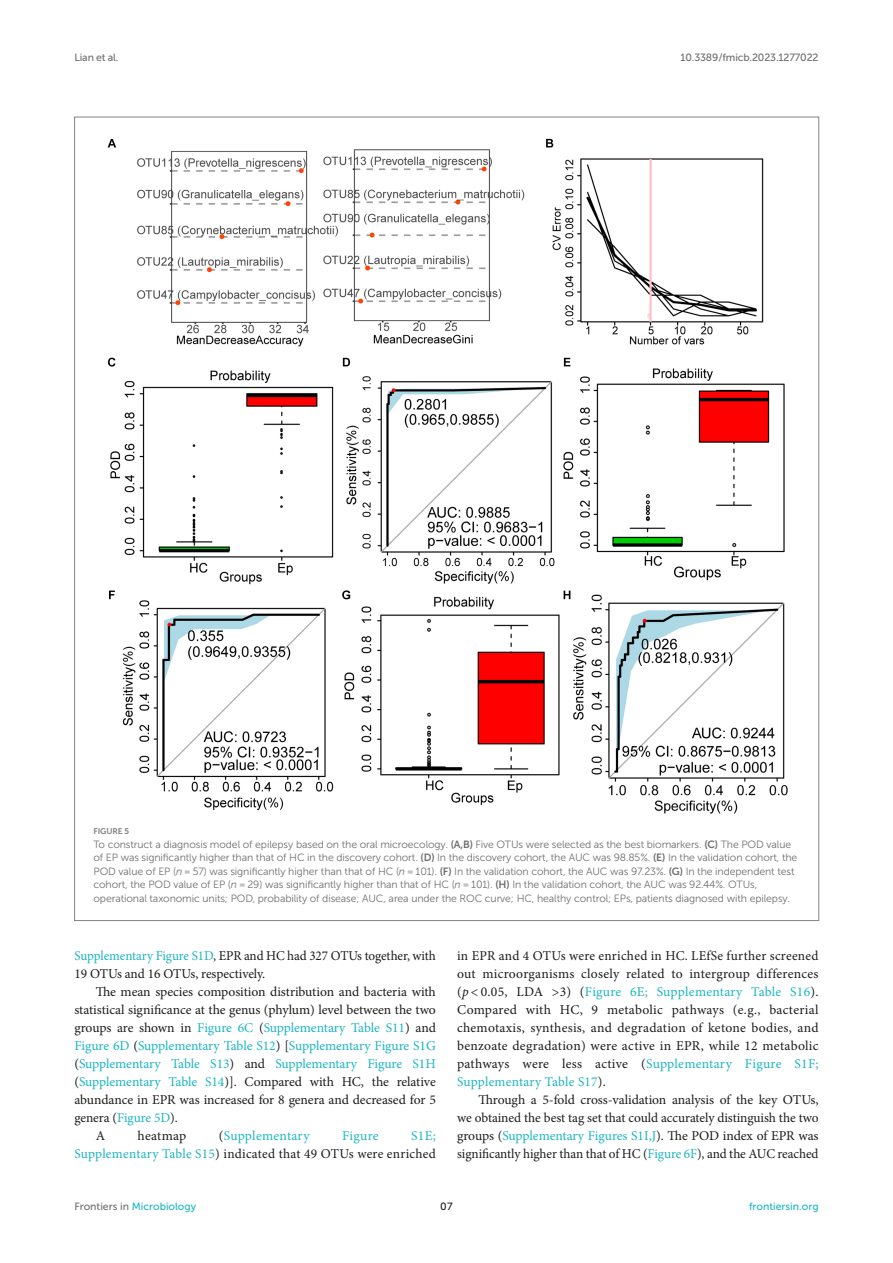
<style>
.page{position:relative;width:893px;height:1263px;background:#fff}
.page>*{position:absolute;margin:0;border:0;box-sizing:border-box;transform-origin:0 0}
.TEXT{font:13.5px/18px "Minion Pro";color:#1b1c1b;text-align:justify}
.TEXT_FLUSH{font:13.5px/18px "Minion Pro";letter-spacing:-.005em;color:#1b1c1b}
.TEXT-2{font:13.5px/18px "Minion Pro";letter-spacing:.02em;color:#1b1c1b;text-align:right}
.TEXT-3{font:13.5px "Minion Pro";letter-spacing:.02em;color:#1db5c3}
.FIG_LEG{font:10.5px/13.5px "Museo Sans 300";letter-spacing:-.01em;color:#706f70}
.t1{font:10.5px "Museo Sans 500";color:#1db5c3}
.t2{font:10.5px "Museo Sans 500";letter-spacing:-.015em;color:#706f70}
.t3{font:10.5px "Museo Sans 500";color:#1b1c1b}
.FIG_HD{font:8.25px "Museo Sans 700";letter-spacing:-.01em;color:#7e7f7f}
.s1{font-family:"Museo Sans 700"}
.s2{font-style:italic}
.s3{color:#1db5c3}
.s4{color:#1b1c1b}
.s5{color:#706f70}
</style>
<div class="page">
<img style="left:107px;top:138px;width:681px;height:676px">
<p class="t2" style="left:74px;top:51px;width:46px">Lian et al.</p>
<p class="t2" style="left:681px;top:51px;width:139px">10.3389/fmicb.2023.1277022</p>
<p class="FIG_HD" style="left:94px;top:827px;width:37px">FIGURE 5</p>
<p class="FIG_LEG" style="left:94px;top:837px;width:705px">To construct a diagnosis model of epilepsy based on the oral microecology. <span class="s1">(A,B)</span> Five OTUs were selected as the best biomarkers. <span class="s1">(C)</span> The POD value of EP was significantly higher than that of HC in the discovery cohort. <span class="s1">(D)</span> In the discovery cohort, the AUC was 98.85%. <span class="s1">(E)</span> In the validation cohort, the POD value of EP (<span class="s2">n</span> = 57) was significantly higher than that of HC (<span class="s2">n</span> = 101). <span class="s1">(F)</span> In the validation cohort, the AUC was 97.23%. <span class="s1">(G)</span> In the independent test cohort, the POD value of EP (<span class="s2">n</span> = 29) was significantly higher than that of HC (<span class="s2">n</span> = 101). <span class="s1">(H)</span> In the validation cohort, the AUC was 92.44%. OTUs, operational taxonomic units; POD, probability of disease; AUC, area under the ROC curve; HC, healthy control; EPs, patients diagnosed with epilepsy.</p>
<p class="TEXT_FLUSH" style="left:74px;top:947px;width:363px"><span class="s3">Supplementary Figure S1D</span>, EPR and HC had 327 OTUs together, with<br>19 OTUs and 16 OTUs, respectively.</p>
<p class="TEXT" style="left:74px;top:983px;width:363px;text-indent:21px">The mean species composition distribution and bacteria with statistical significance at the genus (phylum) level between the two groups are shown in <span class="s3">Figure 6C</span> (<span class="s3">Supplementary Table S11</span>) and <span class="s3">Figure 6D</span> (<span class="s3">Supplementary Table S12</span>) [<span class="s3">Supplementary Figure S1G </span>(<span class="s3">Supplementary Table S13</span>) and <span class="s3">Supplementary Figure S1H </span>(<span class="s3">Supplementary Table S14</span>)]. Compared with HC, the relative abundance in EPR was increased for 8 genera and decreased for 5 genera (<span class="s3">Figure 5D</span>).</p>
<p class="TEXT" style="left:96px;top:1127px;width:11px">A</p>
<p class="TEXT" style="left:138px;top:1127px;width:50px">heatmap</p>
<p class="TEXT-3" style="left:219px;top:1127px;width:92px"><span class="s4">(</span>Supplementary</p>
<p class="TEXT-3" style="left:342px;top:1127px;width:38px">Figure</p>
<p class="TEXT-2" style="left:74px;top:1127px;width:363px"><span class="s3">S1E;<br>Supplementary Table S15</span>) indicated that 49 OTUs were enriched</p>
<p class="TEXT" style="left:457px;top:947px;width:363px">in EPR and 4 OTUs were enriched in HC. LEfSe further screened out microorganisms closely related to intergroup differences (<span class="s2">p</span> &lt; 0.05, LDA &gt;3) (<span class="s3">Figure 6E; Supplementary Table S16</span>).<br>Compared with HC, 9 metabolic pathways (e.g., bacterial chemotaxis, synthesis, and degradation of ketone bodies, and benzoate degradation) were active in EPR, while 12 metabolic pathways were less active (<span class="s3">Supplementary Figure S1F; Supplementary Table S17</span>).</p>
<p class="TEXT" style="left:457px;top:1091px;width:363px;text-indent:21px">Through a 5-fold cross-validation analysis of the key OTUs, we obtained the best tag set that could accurately distinguish the two groups (<span class="s3">Supplementary Figures S1I,J</span>). The POD index of EPR was significantly higher than that of HC (<span class="s3">Figure 6F</span>), and the AUC reached</p>
<p class="t1" style="left:74px;top:1200px;width:123px"><span class="s5">Frontiers in</span> Microbiology</p>
<p class="t3" style="left:440px;top:1200px;width:14px">07</p>
<p class="t1" style="left:749px;top:1200px;width:71px">frontiersin.org</p>
</div>
